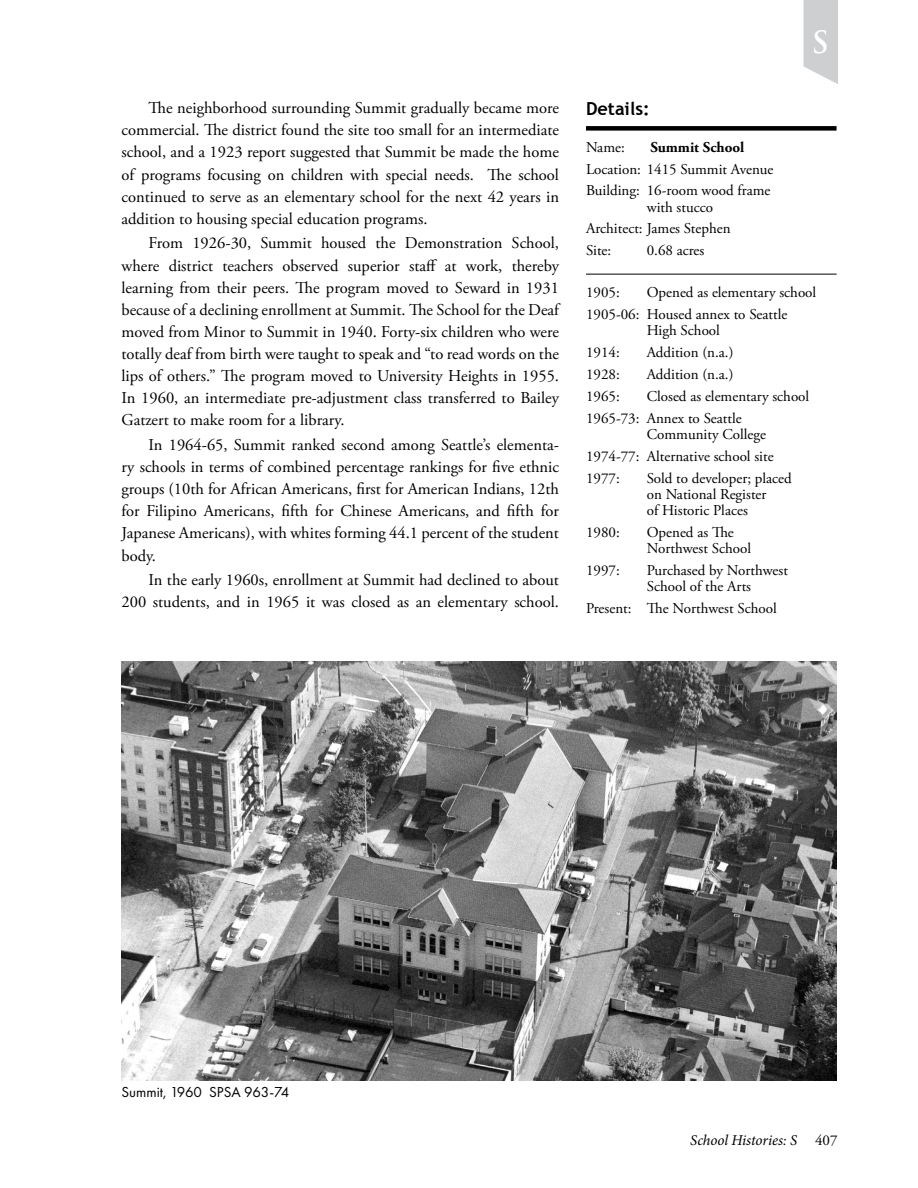
<style>
.page{position:relative;width:918px;height:1188px;background:#fff}
.page>*{position:absolute;margin:0;border:0;box-sizing:border-box;transform-origin:0 0}
.t1{font:600 30px "Trajan Pro 3";color:#fff}
.t2{font:700 18px "Trebuchet MS";color:#000}
.t3{font:16.5px/22.2px "Adobe Garamond Pro";color:#000;text-align:justify}
.t4{font:15px/16.2px "Adobe Garamond Pro";color:#000}
.t5{font:15px "Futura PT";color:#000}
.t6{font:italic 15px "Minion Pro";letter-spacing:-.01em;color:#000}
.t7{font:700 15px "Adobe Garamond Pro";color:#000}
.s1{font-family:"Adobe Garamond Pro";font-style:normal}
</style>
<div class="page">
<svg style="left:804px;top:0;width:34px;height:84px"></svg>
<div style="left:586px;top:126px;width:251px;height:5px;background:#000"></div>
<hr style="left:586px;top:274px;width:251px;height:1px;background:#000">
<img style="left:122px;top:662px;width:715px;height:419px">
<p class="t3" style="left:122px;top:97px;width:439px;text-indent:27px">The neighborhood surrounding Summit gradually became more commercial. The district found the site too small for an intermediate school, and a 1923 report suggested that Summit be made the home of programs focusing on children with special needs. The school continued to serve as an elementary school for the next 42 years in addition to housing special education programs.</p>
<p class="t3" style="left:122px;top:233px;width:439px;text-indent:27px">From 1926-30, Summit housed the Demonstration School, where district teachers observed superior staff at work, thereby learning from their peers. The program moved to Seward in 1931 because of a declining enrollment at Summit. The School for the Deaf moved from Minor to Summit in 1940. Forty-six children who were totally deaf from birth were taught to speak and “to read words on the lips of others.” The program moved to University Heights in 1955.<br>In 1960, an intermediate pre-adjustment class transferred to Bailey Gatzert to make room for a library.</p>
<p class="t3" style="left:122px;top:434px;width:439px;text-indent:27px">In 1964-65, Summit ranked second among Seattle’s elementa&shy;ry schools in terms of combined percentage rankings for five ethnic groups (10th for African Americans, first for American Indians, 12th for Filipino Americans, fifth for Chinese Americans, and fifth for Japanese Americans), with whites forming 44.1 percent of the student body.</p>
<p class="t3" style="left:122px;top:569px;width:439px;text-align:right">In the early 1960s, enrollment at Summit had declined to about<br>200 students, and in 1965 it was closed as an elementary school.</p>
<p class="t1" style="left:812px;top:21px;width:18px">S</p>
<h2 class="t2" style="left:586px;top:97px;width:65px">Details:</h2>
<p class="t4" style="left:586px;top:140px;width:40px">Name:</p>
<p class="t7" style="left:650px;top:139px;width:96px">Summit School</p>
<p class="t4" style="left:586px;top:161px;width:189px">Location: 1415 Summit Avenue</p>
<p class="t4" style="left:586px;top:182px;width:55px">Building:</p>
<p class="t4" style="left:647px;top:182px;width:125px;line-height:17.7px">16-room wood frame with stucco</p>
<p class="t4" style="left:586px;top:221px;width:146px">Architect: James Stephen</p>
<p class="t4" style="left:586px;top:242px;width:27px">Site:</p>
<p class="t4" style="left:647px;top:242px;width:59px">0.68 acres</p>
<p class="t4" style="left:586px;top:285px;width:35px">1905:</p>
<p class="t4" style="left:647px;top:285px;width:171px">Opened as elementary school</p>
<p class="t4" style="left:586px;top:307px;width:55px">1905-06:</p>
<p class="t4" style="left:647px;top:307px;width:142px">Housed annex to Seattle<br>High School</p>
<p class="t4" style="left:586px;top:345px;width:35px">1914:</p>
<p class="t4" style="left:647px;top:345px;width:88px">Addition (n.a.)</p>
<p class="t4" style="left:586px;top:367px;width:35px">1928:</p>
<p class="t4" style="left:647px;top:367px;width:88px">Addition (n.a.)</p>
<p class="t4" style="left:586px;top:388px;width:35px">1965:</p>
<p class="t4" style="left:647px;top:388px;width:164px">Closed as elementary school</p>
<p class="t4" style="left:586px;top:410px;width:55px">1965-73:</p>
<p class="t4" style="left:647px;top:410px;width:121px">Annex to Seattle<br>Community College</p>
<p class="t4" style="left:586px;top:448px;width:55px">1974-77:</p>
<p class="t4" style="left:647px;top:448px;width:128px">Alternative school site</p>
<p class="t4" style="left:586px;top:470px;width:35px">1977:</p>
<p class="t4" style="left:647px;top:470px;width:147px">Sold to developer; placed on National Register<br>of Historic Places</p>
<p class="t4" style="left:586px;top:524px;width:35px">1980:</p>
<p class="t4" style="left:647px;top:524px;width:106px">Opened as The<br>Northwest School</p>
<p class="t4" style="left:586px;top:562px;width:35px">1997:</p>
<p class="t4" style="left:647px;top:562px;width:143px">Purchased by Northwest<br>School of the Arts</p>
<p class="t4" style="left:586px;top:601px;width:47px">Present:</p>
<p class="t4" style="left:647px;top:601px;width:131px">The Northwest School</p>
<p class="t5" style="left:122px;top:1083px;width:169px">Summit, 1960 SPSA 963-74</p>
<p class="t6" style="left:690px;top:1130px;width:149px">School Histories: S <span class="s1">407</span></p>
</div>
